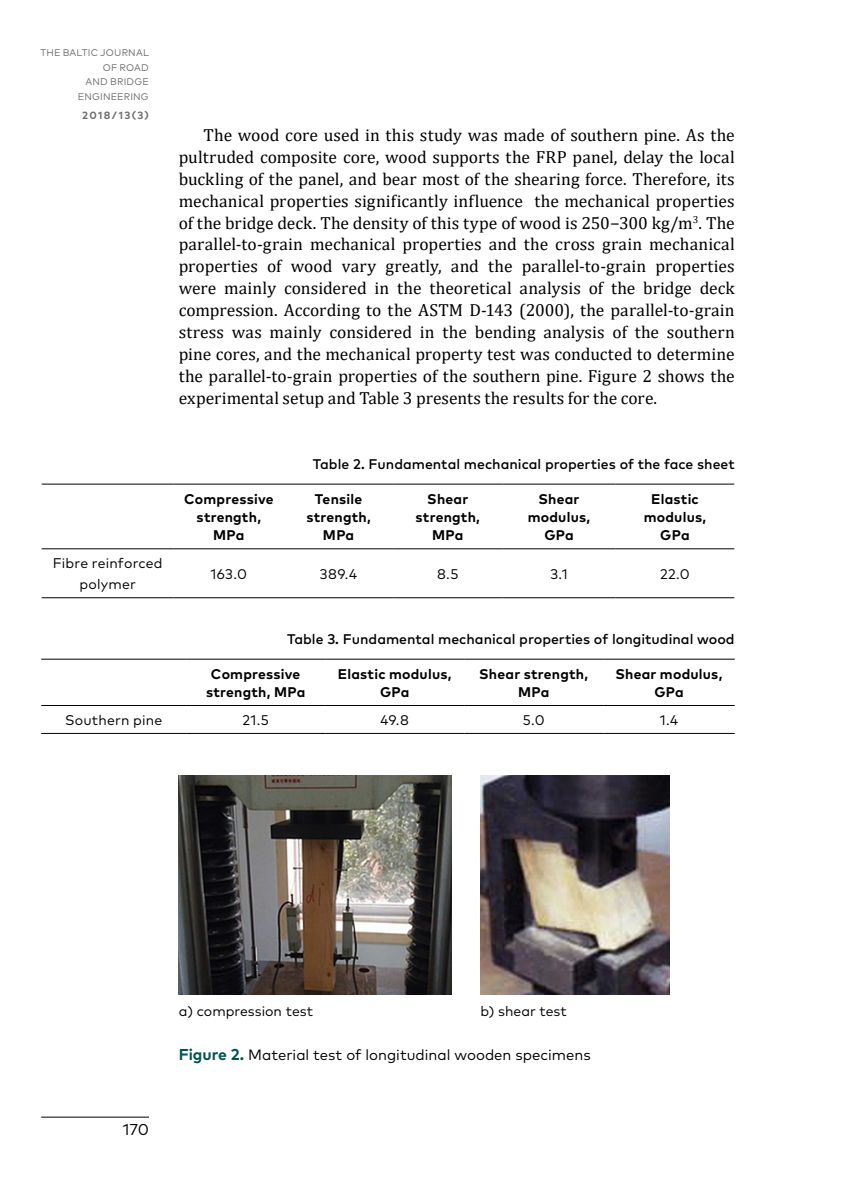
<style>
.page{position:relative;width:844px;height:1191px;background:#fff}
.page>*{position:absolute;margin:0;border:0;box-sizing:border-box;transform-origin:0 0}
.t1{font:17.5px/21.9px "Cambria";letter-spacing:-.005em;color:#000;text-align:justify}
.t2{font:15.75px "Mark Pro";color:#000}
.t3{font:14.88px "Mark Pro";color:#000}
.t4{font:700 14px/18.4px "Mark Pro";letter-spacing:.015em;color:#000;text-align:center}
.t5{font:500 14px "Mark Pro";color:#000}
.t6{font:14px/21px "Mark Pro";letter-spacing:.01em;color:#000;text-align:center}
.t7{font:700 10.5px "Mark Pro";letter-spacing:.13em;color:#6d6e71}
.t8{font:9.62px/14.3px "Mark Pro";letter-spacing:.02em;color:#6d6e71;text-align:right}
.s1{font-weight:700;font-size:15.75px;color:#005551}
</style>
<div class="page">
<hr style="left:41px;top:1116px;width:108px;height:1px;background:#000">
<img style="left:179px;top:775px;width:272px;height:219px">
<img style="left:480px;top:775px;width:189px;height:219px">
<hr style="left:42px;top:483px;width:132px;height:1px;background:#000">
<hr style="left:174px;top:483px;width:110px;height:1px;background:#000">
<hr style="left:284px;top:483px;width:109px;height:1px;background:#000">
<hr style="left:393px;top:483px;width:109px;height:1px;background:#000">
<hr style="left:502px;top:483px;width:113px;height:1px;background:#000">
<hr style="left:615px;top:483px;width:119px;height:1px;background:#000">
<hr style="left:42px;top:548px;width:132px;height:1px;background:#000">
<hr style="left:174px;top:548px;width:110px;height:1px;background:#000">
<hr style="left:284px;top:548px;width:109px;height:1px;background:#000">
<hr style="left:393px;top:548px;width:109px;height:1px;background:#000">
<hr style="left:502px;top:548px;width:113px;height:1px;background:#000">
<hr style="left:615px;top:548px;width:119px;height:1px;background:#000">
<hr style="left:42px;top:597px;width:132px;height:1px;background:#000">
<hr style="left:174px;top:597px;width:110px;height:1px;background:#000">
<hr style="left:284px;top:597px;width:109px;height:1px;background:#000">
<hr style="left:393px;top:597px;width:109px;height:1px;background:#000">
<hr style="left:502px;top:597px;width:113px;height:1px;background:#000">
<hr style="left:615px;top:597px;width:119px;height:1px;background:#000">
<hr style="left:41px;top:658px;width:145px;height:1px;background:#000">
<hr style="left:186px;top:658px;width:139px;height:1px;background:#000">
<hr style="left:325px;top:658px;width:139px;height:1px;background:#000">
<hr style="left:464px;top:658px;width:139px;height:1px;background:#000">
<hr style="left:603px;top:658px;width:131px;height:1px;background:#000">
<hr style="left:41px;top:705px;width:145px;height:1px;background:#000">
<hr style="left:186px;top:705px;width:139px;height:1px;background:#000">
<hr style="left:325px;top:705px;width:139px;height:1px;background:#000">
<hr style="left:464px;top:705px;width:139px;height:1px;background:#000">
<hr style="left:603px;top:705px;width:131px;height:1px;background:#000">
<hr style="left:41px;top:733px;width:145px;height:1px;background:#000">
<hr style="left:186px;top:733px;width:139px;height:1px;background:#000">
<hr style="left:325px;top:733px;width:139px;height:1px;background:#000">
<hr style="left:464px;top:733px;width:139px;height:1px;background:#000">
<hr style="left:603px;top:733px;width:131px;height:1px;background:#000">
<p class="t8" style="left:40px;top:45px;width:110px">THE BALTIC JOURNAL<br>OF ROAD<br>AND BRIDGE<br>ENGINEERING</p>
<p class="t7" style="left:82px;top:107px;width:68px">2018/13(3)</p>
<p class="t1" style="left:179px;top:124px;width:557px;text-indent:25px">The wood core used in this study was made of southern pine. As the pultruded composite core, wood supports the FRP panel, delay the local buckling of the panel, and bear most of the shearing force. Therefore, its mechanical properties significantly influence the mechanical properties of the bridge deck. The density of this type of wood is 250−300 kg/m<sup>3</sup>. The parallel-to-grain mechanical properties and the cross grain mechanical properties of wood vary greatly, and the parallel-to-grain properties were mainly considered in the theoretical analysis of the bridge deck compression. According to the ASTM D-143 (2000), the parallel-to-grain stress was mainly considered in the bending analysis of the southern pine cores, and the mechanical property test was conducted to determine the parallel-to-grain properties of the southern pine. Figure 2 shows the experimental setup and Table 3 presents the results for the core.</p>
<p class="t5" style="left:313px;top:454px;width:423px">Table 2. Fundamental mechanical properties of the face sheet</p>
<p class="t4" style="left:184px;top:488px;width:91px">Compressive strength,<br>MPa</p>
<p class="t4" style="left:306px;top:488px;width:66px">Tensile strength,<br>MPa</p>
<p class="t4" style="left:415px;top:488px;width:66px">Shear strength,<br>MPa</p>
<p class="t4" style="left:527px;top:488px;width:64px">Shear modulus,<br>GPa</p>
<p class="t4" style="left:643px;top:488px;width:64px">Elastic modulus,<br>GPa</p>
<p class="t6" style="left:53px;top:551px;width:111px">Fibre reinforced polymer</p>
<p class="t6" style="left:210px;top:562px;width:38px">163.0</p>
<p class="t6" style="left:320px;top:562px;width:39px">389.4</p>
<p class="t6" style="left:437px;top:562px;width:23px">8.5</p>
<p class="t6" style="left:550px;top:562px;width:19px">3.1</p>
<p class="t6" style="left:660px;top:562px;width:31px">22.0</p>
<p class="t5" style="left:287px;top:629px;width:449px">Table 3. Fundamental mechanical properties of longitudinal wood</p>
<p class="t4" style="left:206px;top:663px;width:101px">Compressive strength, MPa</p>
<p class="t4" style="left:338px;top:663px;width:115px">Elastic modulus,<br>GPa</p>
<p class="t4" style="left:479px;top:663px;width:110px">Shear strength,<br>MPa</p>
<p class="t4" style="left:615px;top:663px;width:108px">Shear modulus,<br>GPa</p>
<p class="t6" style="left:65px;top:708px;width:99px">Southern pine</p>
<p class="t6" style="left:242px;top:708px;width:28px">21.5</p>
<p class="t6" style="left:380px;top:708px;width:30px">49.8</p>
<p class="t6" style="left:522px;top:708px;width:24px">5.0</p>
<p class="t6" style="left:659px;top:708px;width:20px">1.4</p>
<p class="t2" style="left:123px;top:1118px;width:28px">170</p>
<p class="t6" style="left:179px;top:999px;width:136px">a) compression test</p>
<p class="t6" style="left:480px;top:999px;width:88px">b) shear test</p>
<p class="t3" style="left:179px;top:1043px;width:413px"><span class="s1">Figure 2.</span> Material test of longitudinal wooden specimens</p>
</div>
